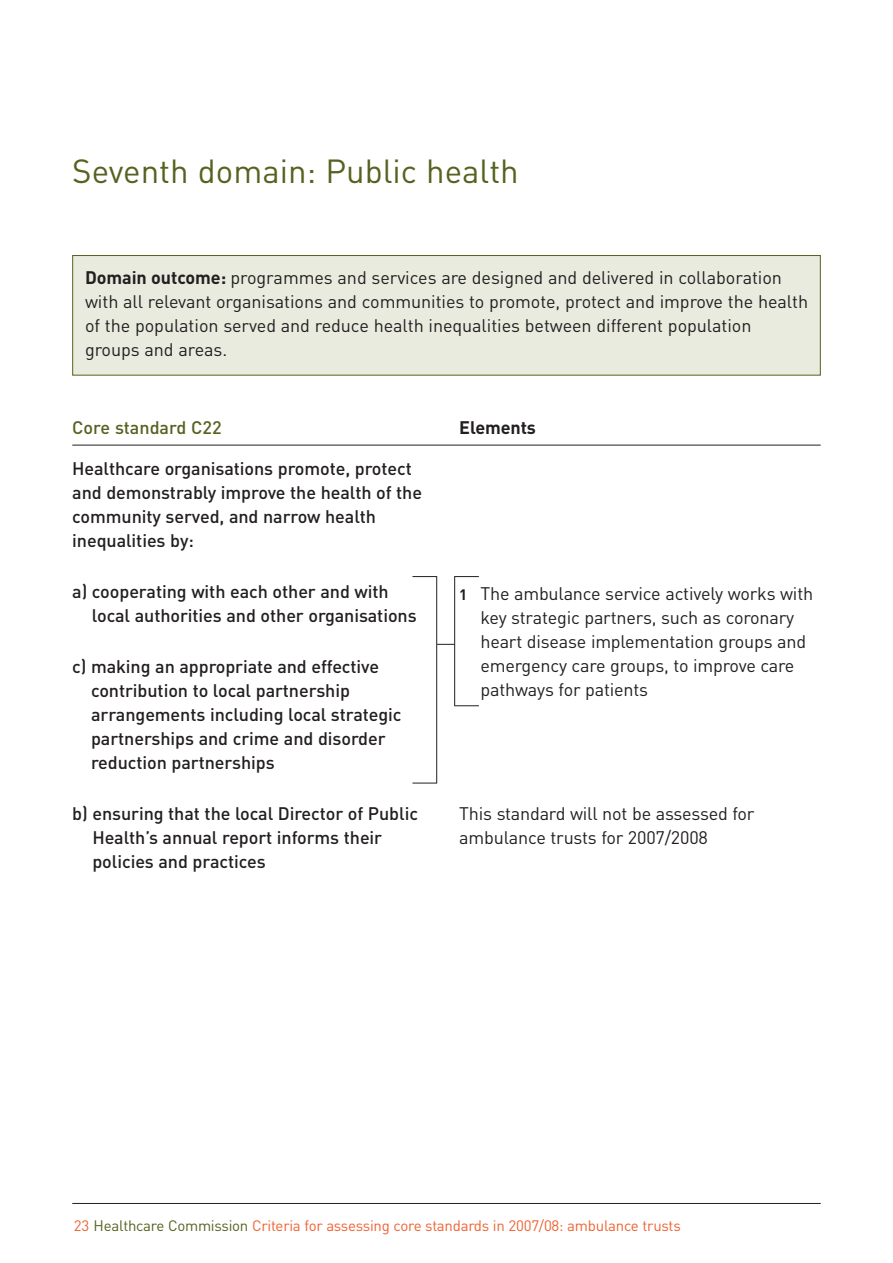
<style>
.page{position:relative;width:893px;height:1263px;background:#fff}
.page>*{position:absolute;margin:0;border:0;box-sizing:border-box;transform-origin:0 0}
.t1{font:33px "DIN";color:#566220}
.t2{font:18px/24px "DIN";letter-spacing:-.01em;color:#231f20}
.t3{font:500 18px/24px "DIN";letter-spacing:-.005em;color:#231f20}
.t4{font:500 18px "DIN";color:#566220}
.t5{font:700 18px "DIN";letter-spacing:-.005em;color:#231f20}
.t6{font:15px "DIN";letter-spacing:-.015em;color:#f16232}
.s1{font-weight:700}
.s2{font-weight:700;font-size:15px}
.s3{color:#566220}
</style>
<div class="page">
<hr style="left:72px;top:1203px;width:749px;height:1px;background:#231f20">
<hr style="left:72px;top:445px;width:749px;height:1px;background:#231f20">
<div style="left:73px;top:255px;width:747px;height:120px;background:#e9ebdf"></div>
<div style="left:72px;top:255px;width:749px;height:120px;border:1px solid #566220"></div>
<svg style="left:412px;top:576px;width:25px;height:1px"></svg>
<svg style="left:437px;top:644px;width:17px;height:1px"></svg>
<svg style="left:412px;top:783px;width:25px;height:1px"></svg>
<hr style="left:436px;top:577px;width:1px;height:206px;background:#231f20">
<svg style="left:454px;top:576px;width:25px;height:1px"></svg>
<svg style="left:455px;top:705px;width:24px;height:1px"></svg>
<hr style="left:454px;top:577px;width:1px;height:129px;background:#231f20">
<p class="t1" style="left:72px;top:152px;width:448px">Seventh domain: Public health</p>
<p class="t2" style="left:85px;top:266px;width:725px"><span class="s1">Domain outcome:</span> programmes and services are designed and delivered in collaboration with all relevant organisations and communities to promote, protect and improve the health of the population served and reduce health inequalities between different population groups and areas.</p>
<p class="t4" style="left:72px;top:417px;width:151px">Core standard C22</p>
<p class="t5" style="left:459px;top:417px;width:78px">Elements</p>
<p class="t3" style="left:72px;top:456px;width:351px">Healthcare organisations promote, protect and demonstrably improve the health of the community served, and narrow health inequalities by:</p>
<p class="t3" style="left:72px;top:579px;width:318px">a) cooperating with each other and with</p>
<p class="t2" style="left:459px;top:581px;width:355px"><span class="s2">1</span> The ambulance service actively works with</p>
<p class="t3" style="left:92px;top:603px;width:326px">local authorities and other organisations</p>
<p class="t2" style="left:480px;top:605px;width:327px">key strategic partners, such as coronary heart disease implementation groups and</p>
<p class="t3" style="left:72px;top:654px;width:308px">c) making an appropriate and effective</p>
<p class="t2" style="left:480px;top:653px;width:315px">emergency care groups, to improve care</p>
<p class="t3" style="left:91px;top:679px;width:260px">contribution to local partnership</p>
<p class="t2" style="left:480px;top:677px;width:169px">pathways for patients</p>
<p class="t3" style="left:91px;top:702px;width:312px">arrangements including local strategic partnerships and crime and disorder reduction partnerships</p>
<p class="t3" style="left:72px;top:801px;width:347px">b) ensuring that the local Director of Public</p>
<p class="t2" style="left:459px;top:802px;width:297px">This standard will not be assessed for</p>
<p class="t3" style="left:92px;top:825px;width:291px">Health’s annual report informs their</p>
<p class="t2" style="left:459px;top:826px;width:250px">ambulance trusts for 2007/2008</p>
<p class="t3" style="left:92px;top:849px;width:175px">policies and practices</p>
<p class="t6" style="left:74px;top:1217px;width:608px">23 <span class="s3">Healthcare Commission</span> Criteria for assessing core standards in 2007/08: ambulance trusts</p>
</div>
